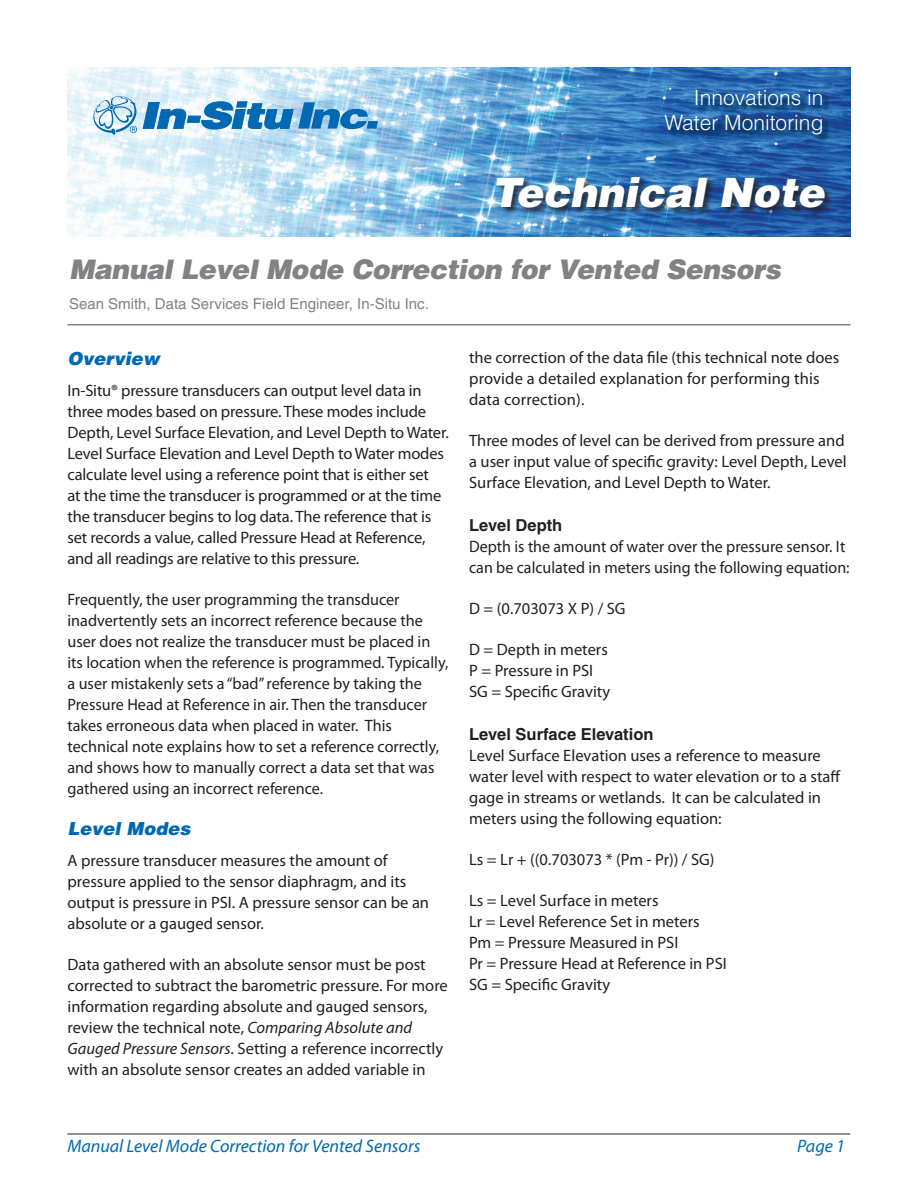
<style>
.page{position:relative;width:918px;height:1188px;background:#fff}
.page>*{position:absolute;margin:0;border:0;box-sizing:border-box;transform-origin:0 0}
.Sidebar_Title{font:italic 900 40.5px "Helvetica";color:#fff}
.t1{font:italic 900 27px "Helvetica";letter-spacing:-.015em;color:#808285}
.Tagline{font:300 21px/25.2px "Helvetica";color:#fff;text-align:right}
.Footer_style{font:italic 18px "Myriad Pro";color:#0168b3}
.Header_1{font:italic 900 18px "Helvetica";color:#0168b3}
.Body_Paragraph{font:16.5px/21px "Myriad Pro";color:#231f20}
.Header_2{font:700 16.5px "Helvetica";color:#231f20}
.DATE{font:15px "Helvetica";color:#808285}
.s1{font-style:italic}
</style>
<div class="page">
<img style="left:68px;top:68px;width:782px;height:169px">
<svg style="left:92px;top:96px;width:286px;height:39px"></svg>
<div style="left:496px;top:177px;width:337px;height:39px;background:#231f20;opacity:.75"></div>
<svg style="left:663px;top:88px;width:166px;height:54px;background:#1f599b"></svg>
<hr style="left:67px;top:1134px;width:783px;height:1px;background:#231f20">
<hr style="left:68px;top:324px;width:782px;height:2px;background:#808285">
<p class="Tagline" style="left:664px;top:85px;width:161px">Innovations in<br>Water Monitoring</p>
<p class="Sidebar_Title" style="left:491px;top:166px;width:335px">Technical Note</p>
<p class="t1" style="left:69px;top:251px;width:713px">Manual Level Mode Correction for Vented Sensors</p>
<p class="DATE" style="left:69px;top:296px;width:361px">Sean Smith, Data Services Field Engineer, In-Situ Inc.</p>
<p class="Header_1" style="left:68px;top:347px;width:94px">Overview</p>
<p class="Body_Paragraph" style="left:68px;top:380px;width:383px">In-Situ® pressure transducers can output level data in three modes based on pressure. These modes include Depth, Level Surface Elevation, and Level Depth to Water.<br>Level Surface Elevation and Level Depth to Water modes calculate level using a reference point that is either set<br>at the time the transducer is programmed or at the time the transducer begins to log data. The reference that is set records a value, called Pressure Head at Reference, and all readings are relative to this pressure.</p>
<p class="Body_Paragraph" style="left:68px;top:589px;width:382px">Frequently, the user programming the transducer inadvertently sets an incorrect reference because the user does not realize the transducer must be placed in its location when the reference is programmed. Typically, a user mistakenly sets a “bad” reference by taking the Pressure Head at Reference in air. Then the transducer takes erroneous data when placed in water. This technical note explains how to set a reference correctly, and shows how to manually correct a data set that was gathered using an incorrect reference.</p>
<p class="Header_1" style="left:68px;top:817px;width:125px">Level Modes</p>
<p class="Body_Paragraph" style="left:68px;top:850px;width:363px">A pressure transducer measures the amount of pressure applied to the sensor diaphragm, and its output is pressure in PSI. A pressure sensor can be an absolute or a gauged sensor.</p>
<p class="Body_Paragraph" style="left:68px;top:954px;width:382px">Data gathered with an absolute sensor must be post corrected to subtract the barometric pressure. For more information regarding absolute and gauged sensors, review the technical note, <span class="s1">Comparing Absolute and Gauged Pressure Sensors</span>. Setting a reference incorrectly with an absolute sensor creates an added variable in</p>
<p class="Body_Paragraph" style="left:469px;top:347px;width:372px">the correction of the data file (this technical note does provide a detailed explanation for performing this data correction).</p>
<p class="Body_Paragraph" style="left:469px;top:430px;width:379px">Three modes of level can be derived from pressure and a user input value of specific gravity: Level Depth, Level<br>Surface Elevation, and Level Depth to Water.</p>
<p class="Header_2" style="left:469px;top:516px;width:95px">Level Depth</p>
<p class="Body_Paragraph" style="left:469px;top:536px;width:382px">Depth is the amount of water over the pressure sensor. It can be calculated in meters using the following equation:</p>
<p class="Body_Paragraph" style="left:469px;top:598px;width:158px">D = (0.703073 X P) / SG</p>
<p class="Body_Paragraph" style="left:469px;top:639px;width:143px">D = Depth in meters<br>P = Pressure in PSI<br>SG = Specific Gravity</p>
<p class="Header_2" style="left:469px;top:724px;width:186px">Level Surface Elevation</p>
<p class="Body_Paragraph" style="left:469px;top:745px;width:373px">Level Surface Elevation uses a reference to measure water level with respect to water elevation or to a staff gage in streams or wetlands. It can be calculated in meters using the following equation:</p>
<p class="Body_Paragraph" style="left:469px;top:849px;width:247px">Ls = Lr + ((0.703073 * (Pm - Pr)) / SG)</p>
<p class="Body_Paragraph" style="left:469px;top:890px;width:259px">Ls = Level Surface in meters<br>Lr = Level Reference Set in meters<br>Pm = Pressure Measured in PSI<br>Pr = Pressure Head at Reference in PSI<br>SG = Specific Gravity</p>
<p class="Footer_style" style="left:68px;top:1134px;width:354px">Manual Level Mode Correction for Vented Sensors</p>
<p class="Footer_style" style="left:797px;top:1134px;width:49px">Page 1</p>
</div>
